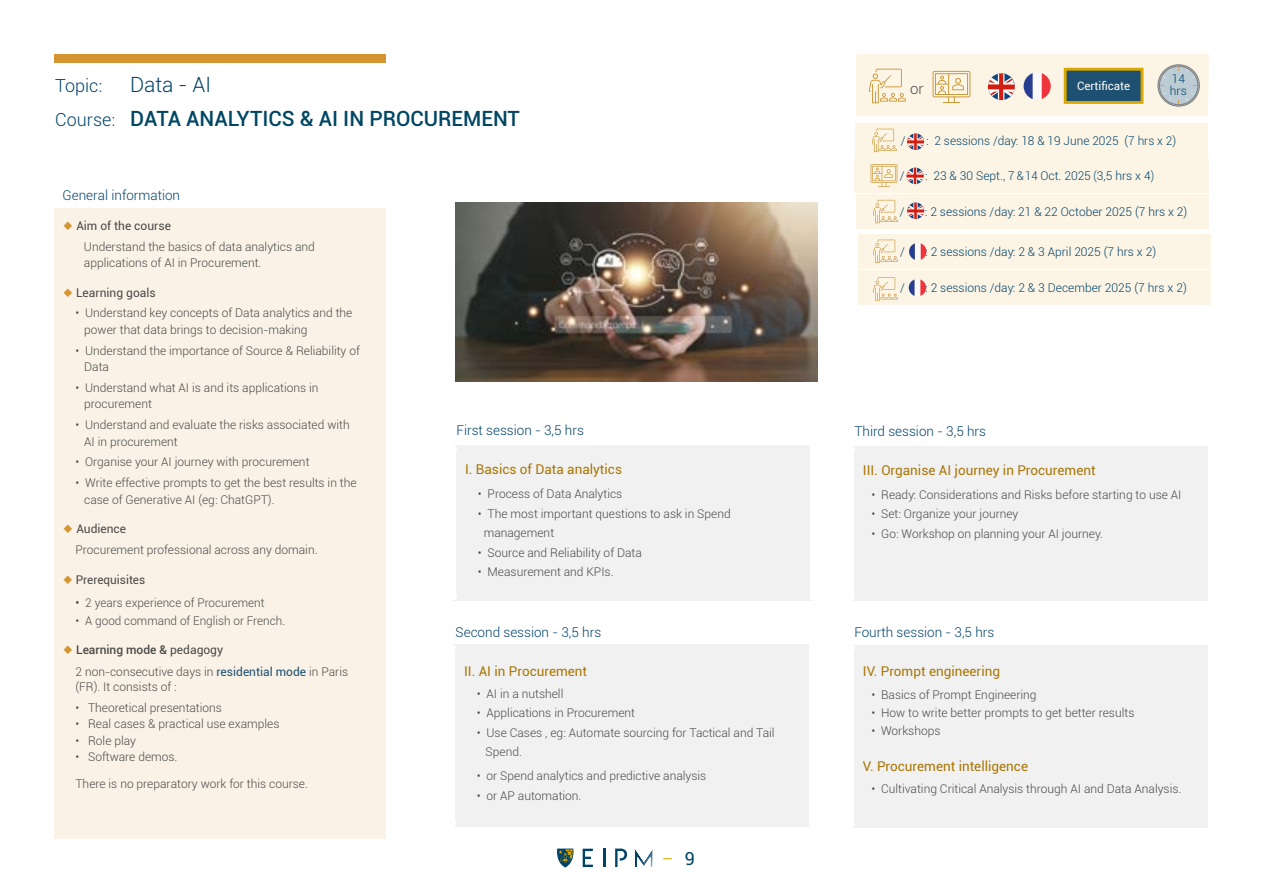
<style>
.page{position:relative;width:1263px;height:893px;background:#fff}
.page>*{position:absolute;margin:0;border:0;box-sizing:border-box;transform-origin:0 0}
.t1{font:500 21px/33.8px "Roboto";color:#014663}
.t2{font:300 18px "Roboto";color:#004369}
.t3{font:18px "Roboto";color:#004369}
.t4{font:300 15px "Roboto";color:#4a4a49}
.t5{font:13.5px "Roboto";color:#a97604}
.t6{font:300 13.5px "Roboto";color:#004369}
.t7{font:300 12px/16.5px "Roboto";color:#4a4a49}
.t8{font:300 12px "Roboto";color:#004369}
.t9{font:12px "Roboto";color:#4a4a49}
.t10{font:11.55px "Roboto";color:#fff}
.s1{font-weight:300;color:#004369}
.s2{font-weight:300;font-size:18px;color:#004369}
.s3{color:#d59530}
.s4{font-weight:400}
.s5{font-weight:500}
.s6{font-weight:400;color:#1d5071}
</style>
<div class="page">
<svg style="left:603px;top:849px;width:2px;height:18px"></svg>
<svg style="left:583px;top:849px;width:10px;height:18px"></svg>
<svg style="left:615px;top:849px;width:12px;height:18px"></svg>
<svg style="left:635px;top:849px;width:18px;height:18px"></svg>
<svg style="left:557px;top:849px;width:17px;height:18px"></svg>
<div style="left:54px;top:208px;width:332px;height:631px;background:#faf2e6"></div>
<div style="left:452px;top:443px;width:362px;height:157px;background:#f1f1f1"></div>
<div style="left:449px;top:449px;width:7px;height:147px;background:#fff"></div>
<hr style="left:449px;top:441px;width:369px;height:4px;background:#fff">
<div style="left:810px;top:445px;width:8px;height:155px;background:#fff"></div>
<div style="left:54px;top:54px;width:332px;height:9px;background:#d59530"></div>
<div style="left:451px;top:644px;width:362px;height:183px;background:#f1f1f1"></div>
<div style="left:448px;top:648px;width:7px;height:175px;background:#fff"></div>
<div style="left:809px;top:644px;width:7px;height:183px;background:#fff"></div>
<div style="left:850px;top:444px;width:362px;height:157px;background:#f1f1f1"></div>
<div style="left:846px;top:450px;width:8px;height:147px;background:#fff"></div>
<div style="left:1208px;top:446px;width:7px;height:155px;background:#fff"></div>
<div style="left:846px;top:441px;width:369px;height:5px;background:#fff"></div>
<div style="left:850px;top:645px;width:362px;height:183px;background:#f1f1f1"></div>
<div style="left:846px;top:649px;width:8px;height:175px;background:#fff"></div>
<div style="left:1208px;top:645px;width:7px;height:183px;background:#fff"></div>
<svg style="left:856px;top:54px;width:353px;height:62px;background:#f0e5d7"></svg>
<div style="left:854px;top:159px;width:354px;height:34px;background:#fcf4e5"></div>
<svg style="left:906px;top:168px;width:18px;height:16px"></svg>
<svg style="left:871px;top:164px;width:26px;height:23px"></svg>
<div style="left:857px;top:234px;width:353px;height:34px;background:#fcf4e5"></div>
<svg style="left:873px;top:240px;width:25px;height:23px"></svg>
<svg style="left:909px;top:243px;width:17px;height:17px"></svg>
<div style="left:855px;top:123px;width:353px;height:34px;background:#fcf4e5"></div>
<svg style="left:872px;top:129px;width:25px;height:23px"></svg>
<svg style="left:907px;top:133px;width:17px;height:17px"></svg>
<div style="left:856px;top:195px;width:353px;height:34px;background:#fcf4e5"></div>
<div style="left:857px;top:271px;width:353px;height:34px;background:#fcf4e5"></div>
<svg style="left:873px;top:277px;width:25px;height:24px"></svg>
<svg style="left:909px;top:279px;width:17px;height:17px"></svg>
<img style="left:455px;top:202px;width:362px;height:179px">
<div style="left:1065px;top:69px;width:77px;height:33px;background:#1d5071"></div>
<div style="left:1064px;top:68px;width:79px;height:36px;border:3px solid #d9a700"></div>
<svg style="left:873px;top:200px;width:25px;height:23px"></svg>
<svg style="left:907px;top:203px;width:17px;height:16px"></svg>
<h1 class="t1" style="left:55px;top:70px;width:466px;text-indent:75px"><span class="s1">Data - AI<br></span><span class="s2">Course:</span> DATA ANALYTICS &amp; AI IN PROCUREMENT</h1>
<h2 class="t2" style="left:55px;top:78px;width:49px">Topic:</h2>
<p class="t6" style="left:63px;top:190px;width:119px">General information</p>
<p class="t7" style="left:84px;top:216px;width:232px;line-height:20.7px;text-indent:-21px"><span class="s3">◆</span> <span class="s4">Aim of the course<br></span>Understand the basics of data analytics and</p>
<p class="t7" style="left:84px;top:256px;width:179px">applications of AI in Procurement.</p>
<p class="t9" style="left:63px;top:287px;width:94px"><span class="s3">◆</span> Learning goals</p>
<p class="t7" style="left:84px;top:306px;width:270px;text-indent:-9px">• Understand key concepts of Data analytics and the power that data brings to decision-making</p>
<p class="t7" style="left:84px;top:343px;width:277px;text-indent:-9px">• Understand the importance of Source &amp; Reliability of<br>Data</p>
<p class="t7" style="left:84px;top:380px;width:236px;text-indent:-9px">• Understand what AI is and its applications in procurement</p>
<p class="t7" style="left:84px;top:417px;width:267px;text-indent:-9px">• Understand and evaluate the risks associated with<br>AI in procurement</p>
<p class="t7" style="left:75px;top:455px;width:236px">• Organise your AI journey with procurement</p>
<p class="t7" style="left:84px;top:475px;width:274px;text-indent:-9px">• Write effective prompts to get the best results in the case of Generative AI (eg: ChatGPT).</p>
<p class="t7" style="left:75px;top:519px;width:244px;line-height:20.7px;text-indent:-13px"><span class="s3">◆</span> <span class="s4">Audience<br></span>Procurement professional across any domain.</p>
<p class="t9" style="left:63px;top:575px;width:84px"><span class="s3">◆</span> Prerequisites</p>
<p class="t7" style="left:75px;top:595px;width:191px"><span class="s4">•</span> 2 years experience of Procurement</p>
<p class="t7" style="left:75px;top:613px;width:211px">• A good command of English or French.</p>
<p class="t7" style="left:75px;top:639px;width:274px;line-height:22.2px;text-indent:-13px"><span class="s3">◆</span> <span class="s5">Learning mode &amp;</span> <span class="s4">pedagogy<br></span>2 non-consecutive days in <span class="s6">residential mode</span> in Paris</p>
<p class="t7" style="left:75px;top:679px;width:103px">(FR). It consists of :</p>
<p class="t7" style="left:75px;top:700px;width:148px">• Theoretical presentations</p>
<p class="t7" style="left:75px;top:717px;width:205px">• Real cases &amp; practical use examples</p>
<p class="t7" style="left:75px;top:733px;width:62px">• Role play</p>
<p class="t7" style="left:75px;top:750px;width:104px">• Software demos.</p>
<p class="t7" style="left:75px;top:776px;width:234px">There is no preparatory work for this course.</p>
<p class="t6" style="left:457px;top:425px;width:129px">First session - 3,5 hrs</p>
<p class="t5" style="left:465px;top:464px;width:158px">I. Basics of Data analytics</p>
<p class="t7" style="left:478px;top:486px;width:146px">• Process of Data Analytics</p>
<p class="t7" style="left:484px;top:504px;width:249px;line-height:19.5px;text-indent:-6px">• The most important questions to ask in Spend management</p>
<p class="t7" style="left:478px;top:545px;width:166px">• Source and Reliability of Data</p>
<p class="t7" style="left:478px;top:564px;width:137px">• Measurement and KPIs.</p>
<p class="t6" style="left:456px;top:626px;width:147px">Second session - 3,5 hrs</p>
<p class="t5" style="left:464px;top:665px;width:125px">II. AI in Procurement</p>
<p class="t7" style="left:477px;top:686px;width:88px">• AI in a nutshell</p>
<p class="t7" style="left:477px;top:706px;width:160px">• Applications in Procurement</p>
<p class="t7" style="left:486px;top:724px;width:291px;line-height:19.5px;text-indent:-9px">• Use Cases , eg: Automate sourcing for Tactical and Tail<br>Spend.</p>
<p class="t7" style="left:477px;top:768px;width:231px">• or Spend analytics and predictive analysis</p>
<p class="t7" style="left:477px;top:788px;width:106px">• or AP automation.</p>
<h2 class="t3" style="left:685px;top:851px;width:12px">9</h2>
<p class="t8" style="left:1172px;top:74px;width:15px">14</p>
<p class="t10" style="left:1077px;top:78px;width:55px">Certificate</p>
<p class="t4" style="left:910px;top:82px;width:15px">or</p>
<p class="t8" style="left:1170px;top:86px;width:18px">hrs</p>
<p class="t8" style="left:901px;top:135px;width:6px">/</p>
<p class="t8" style="left:926px;top:135px;width:252px">: 2 sessions /day: 18 &amp; 19 June 2025 (7 hrs x 2)</p>
<p class="t8" style="left:900px;top:171px;width:6px">/</p>
<p class="t8" style="left:925px;top:171px;width:231px">: 23 &amp; 30 Sept., 7 &amp; 14 Oct. 2025 (3,5 hrs x 4)</p>
<p class="t8" style="left:900px;top:204px;width:6px">/</p>
<p class="t8" style="left:925px;top:204px;width:264px">: 2 sessions /day: 21 &amp; 22 October 2025 (7 hrs x 2)</p>
<p class="t8" style="left:900px;top:246px;width:6px">/</p>
<p class="t8" style="left:925px;top:246px;width:232px">: 2 sessions /day: 2 &amp; 3 April 2025 (7 hrs x 2)</p>
<p class="t8" style="left:900px;top:283px;width:6px">/</p>
<p class="t8" style="left:925px;top:283px;width:263px">: 2 sessions /day: 2 &amp; 3 December 2025 (7 hrs x 2)</p>
<p class="t6" style="left:854px;top:425px;width:133px">Third session - 3,5 hrs</p>
<p class="t5" style="left:863px;top:465px;width:234px">III. Organise AI journey in Procurement</p>
<p class="t7" style="left:871px;top:487px;width:312px">• Ready: Considerations and Risks before starting to use AI</p>
<p class="t7" style="left:871px;top:507px;width:149px">• Set: Organize your journey</p>
<p class="t7" style="left:871px;top:526px;width:233px">• Go: Workshop on planning your AI journey.</p>
<p class="t6" style="left:854px;top:626px;width:141px">Fourth session - 3,5 hrs</p>
<p class="t5" style="left:863px;top:666px;width:139px">IV. Prompt engineering</p>
<p class="t7" style="left:871px;top:687px;width:167px">• Basics of Prompt Engineering</p>
<p class="t7" style="left:871px;top:705px;width:264px">• How to write better prompts to get better results</p>
<p class="t7" style="left:871px;top:723px;width:71px">• Workshops</p>
<p class="t5" style="left:863px;top:760px;width:167px">V. Procurement intelligence</p>
<p class="t7" style="left:871px;top:781px;width:311px">• Cultivating Critical Analysis through AI and Data Analysis.</p>
</div>
